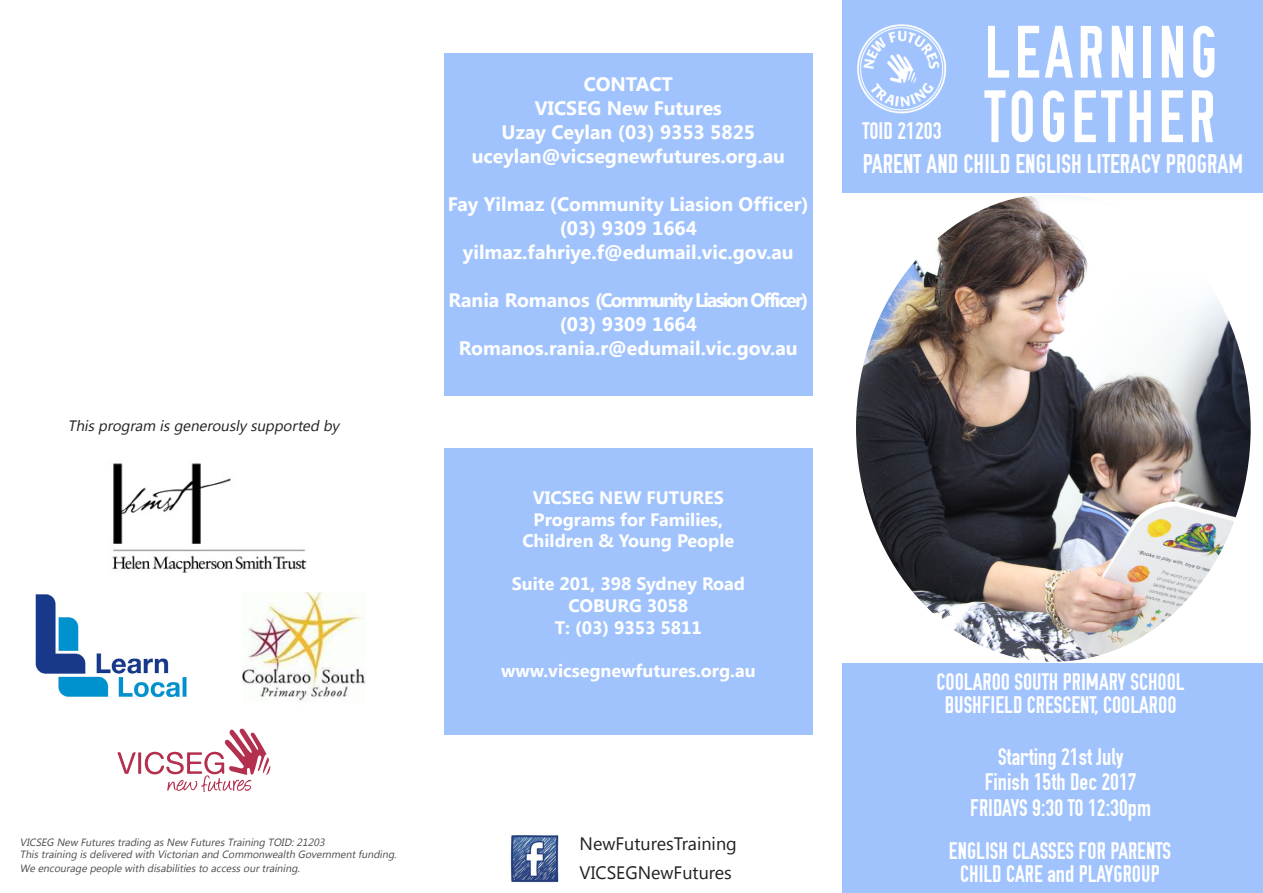
<style>
.page{position:relative;width:1263px;height:893px;background:#fff}
.page>*{position:absolute;margin:0;border:0;box-sizing:border-box;transform-origin:0 0}
.t1{font:73.95px "OSP DIN";letter-spacing:.06em;color:#fff;scale:.95 1}
.t2{font:27px "OSP DIN";color:#fff}
.t3{font:24px "OSP DIN";color:#fff}
.unknown_style{font:700 19.5px/24px "Segoe UI";color:#fff;text-align:center}
.unknown_style-2{font:700 19.5px/24px "Segoe UI";letter-spacing:-.09em;color:#fff;text-align:center}
.t4{font:700 18px/21.6px "Segoe UI";color:#fff;text-align:center}
.t5{font:18px "Segoe UI Symbol";color:#231f20}
.t6{font:italic 15px "Segoe UI Symbol";color:#231f20}
.t7{font:italic 10.5px "Segoe UI Symbol";color:#4b4c4d}
</style>
<div class="page">
<img style="left:856px;top:194px;width:395px;height:468px">
<div style="left:444px;top:448px;width:368px;height:287px;background:#a0c3fd"></div>
<div style="left:444px;top:53px;width:368px;height:342px;background:#a0c3fd"></div>
<div style="left:842px;top:664px;width:421px;height:229px;background:#a0c3fd"></div>
<div style="left:842px;top:0;width:421px;height:192px;background:#a0c3fd"></div>
<svg style="left:117px;top:728px;width:154px;height:64px"></svg>
<img style="left:510px;top:834px;width:48px;height:49px">
<img style="left:112px;top:463px;width:195px;height:110px">
<img style="left:857px;top:24px;width:90px;height:90px">
<img style="left:35px;top:594px;width:152px;height:104px">
<img style="left:242px;top:593px;width:123px;height:108px">
<p class="t6" style="left:163px;top:414px;width:144px">▲ ■ □◆▲● ▲◆ □ ▼</p>
<p class="t7" style="left:86px;top:834px;width:39px">◆▼◆ ▲▼</p>
<p class="t7" style="left:195px;top:834px;width:33px">◆▼◆ ▲</p>
<p class="t7" style="left:34px;top:847px;width:82px">▲▼ ■■ ▲ ●❖</p>
<p class="t7" style="left:145px;top:847px;width:93px">▼ ▼□ ■ ■ □</p>
<p class="t7" style="left:305px;top:847px;width:87px">□❖ ■ ■▼ ◆■ ■</p>
<p class="t7" style="left:43px;top:861px;width:27px">■ □◆</p>
<p class="t7" style="left:135px;top:861px;width:77px">▼ ▲ ●▼ ▲▼□</p>
<p class="t7" style="left:231px;top:861px;width:64px">▲▲□◆ ▼ ■■</p>
<p class="unknown_style" style="left:535px;top:71px;width:188px">CONTACT<br>VICSEG New Futures</p>
<p class="unknown_style" style="left:502px;top:119px;width:255px">Uzay Ceylan (03) 9353 5825</p>
<p class="unknown_style" style="left:472px;top:143px;width:315px">uceylan@vicsegnewfutures.org.au</p>
<p class="unknown_style" style="left:448px;top:191px;width:362px">Fay Yilmaz (Community Liasion Officer)</p>
<p class="unknown_style" style="left:560px;top:215px;width:139px">(03) 9309 1664</p>
<p class="unknown_style" style="left:463px;top:239px;width:332px">yilmaz.fahriye.f@edumail.vic.gov.au</p>
<p class="unknown_style-2" style="left:448px;top:287px;width:361px">Rania Romanos (Community Liasion Officer) (03) 9309 1664</p>
<p class="unknown_style" style="left:459px;top:335px;width:340px">Romanos.rania.r@edumail.vic.gov.au</p>
<p class="t4" style="left:533px;top:486px;width:192px">VICSEG NEW FUTURES</p>
<p class="t4" style="left:522px;top:507px;width:213px">Programs for Families,<br>Children &amp; Young People</p>
<p class="t4" style="left:512px;top:572px;width:235px">Suite 201, 398 Sydney Road</p>
<p class="t4" style="left:568px;top:594px;width:121px">COBURG 3058</p>
<p class="t4" style="left:555px;top:615px;width:148px">T: (03) 9353 5811</p>
<p class="t4" style="left:501px;top:659px;width:256px">www.vicsegnewfutures.org.au</p>
<p class="t5" style="left:624px;top:830px;width:51px">◆▼◆ ▲</p>
<p class="t5" style="left:682px;top:860px;width:51px">◆▼◆ ▲</p>
<p class="t3" style="left:862px;top:119px;width:80px">TOID 21203</p>
<p class="t1" style="left:984px;top:15px;width:247px">LEARNING</p>
<p class="t1" style="left:984px;top:79px;width:245px">TOGETHER</p>
<p class="t2" style="left:863px;top:150px;width:382px">PARENT AND CHILD ENGLISH LITERACY PROGRAM</p>
<p class="t3" style="left:936px;top:670px;width:250px">COOLAROO SOUTH PRIMARY SCHOOL</p>
<p class="t3" style="left:945px;top:692px;width:233px">BUSHFIELD CRESCENT, COOLAROO</p>
<p class="t3" style="left:998px;top:744px;width:127px">Starting 21st July</p>
<p class="t3" style="left:985px;top:770px;width:153px">Finish 15th Dec 2017</p>
<p class="t3" style="left:970px;top:795px;width:182px">FRIDAYS 9:30 TO 12:30pm</p>
<p class="t3" style="left:949px;top:839px;width:224px">ENGLISH CLASSES FOR PARENTS</p>
<p class="t3" style="left:960px;top:861px;width:201px">CHILD CARE and PLAYGROUP</p>
</div>
